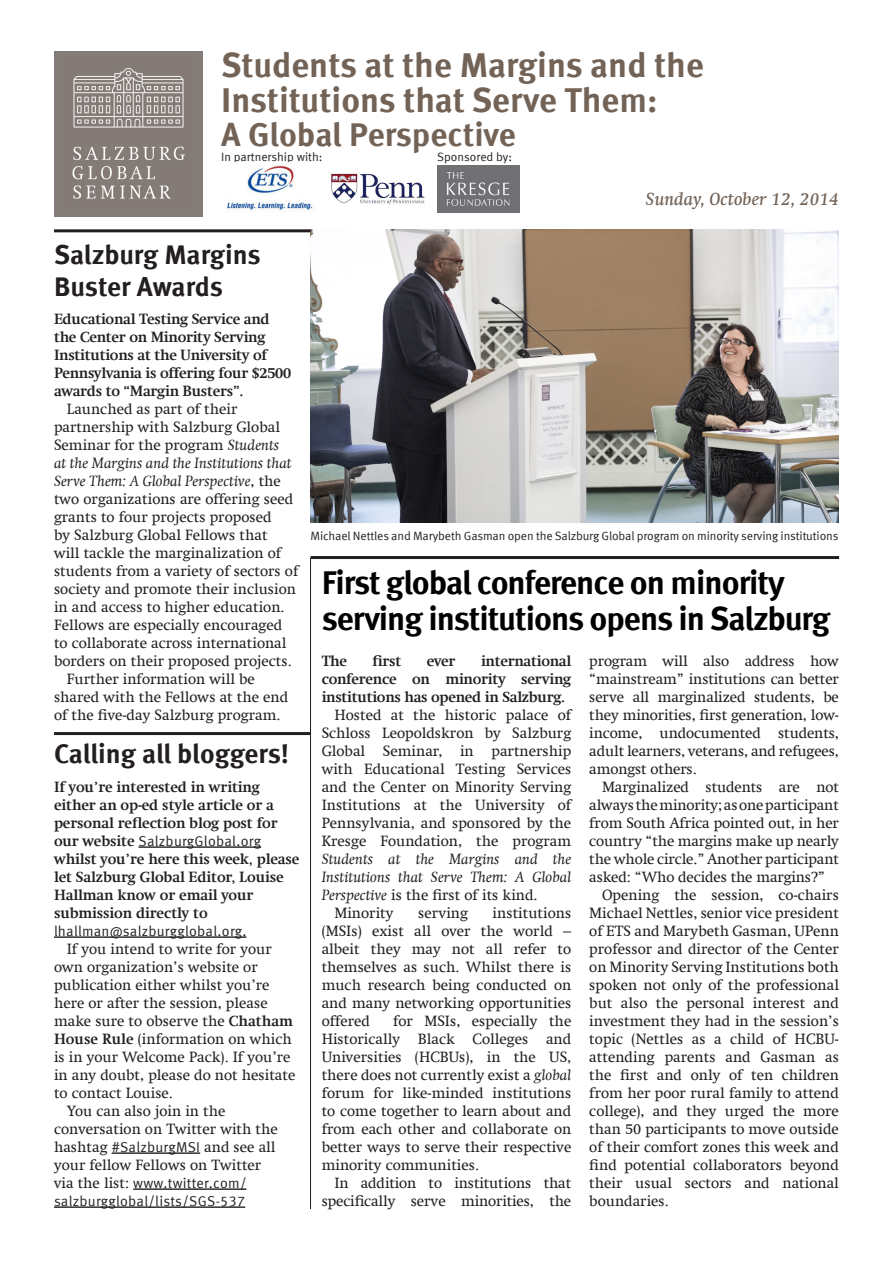
<style>
.page{position:relative;width:893px;height:1263px;background:#fff}
.page>*{position:absolute;margin:0;border:0;box-sizing:border-box;transform-origin:0 0}
.t1{font:700 34.5px/34.5px "Meta Offc";color:#736357}
.Main_headline{font:700 33px/36px "Meta Offc";letter-spacing:-.03em;color:#000}
.t2{font:700 33px "Meta Offc";letter-spacing:-.005em;color:#736357}
.Minor_headline{font:700 27px/32.4px "Meta Offc";letter-spacing:-.005em;color:#231f20}
.t3{font:italic 500 18px "Swift Com";color:#736357}
.Body_text{font:15px/18px "Swift Com";color:#231f20;text-align:justify}
.First_para{font:700 15px/18px "Swift Com";letter-spacing:-.02em;color:#231f20}
.First_para-2{font:14.25px "Meta Offc Norm";letter-spacing:.015em;color:#231f20}
.Body_text-2{font:14.25px/18px "Meta Offc Norm";letter-spacing:.02em;color:#231f20}
.Picture_caption{font:12px "Meta Offc Norm";letter-spacing:-.01em;color:#231f20}
.s1{font-style:italic}
.s2{font-family:"Swift Com";font-weight:700;font-size:15px}
.s3{font-weight:700}
.s4{font-family:"Meta Offc Norm";font-size:14.25px}
.s5{font-family:"Swift Com";font-size:15px}
</style>
<div class="page">
<img style="left:310px;top:230px;width:529px;height:292px">
<hr style="left:54px;top:229px;width:256px;height:3px;background:#231f20">
<hr style="left:310px;top:556px;width:529px;height:3px;background:#231f20">
<img style="left:54px;top:52px;width:148px;height:164px">
<hr style="left:310px;top:558px;width:1px;height:651px;background:#231f20">
<hr style="left:54px;top:732px;width:256px;height:3px;background:#231f20">
<hr style="left:138px;top:846px;width:123px;height:2px;background:#231f20">
<hr style="left:54px;top:936px;width:192px;height:2px;background:#231f20">
<hr style="left:112px;top:1152px;width:88px;height:2px;background:#231f20">
<hr style="left:133px;top:1188px;width:113px;height:2px;background:#231f20">
<hr style="left:54px;top:1206px;width:191px;height:2px;background:#231f20">
<img style="left:226px;top:165px;width:88px;height:46px">
<img style="left:437px;top:166px;width:82px;height:46px">
<img style="left:330px;top:172px;width:95px;height:33px">
<p class="t1" style="left:221px;top:49px;width:484px">Students at the Margins and the<br>Institutions that Serve Them:</p>
<p class="t2" style="left:221px;top:115px;width:296px">A Global Perspective</p>
<p class="Picture_caption" style="left:221px;top:149px;width:103px">In partnership with:</p>
<p class="Picture_caption" style="left:437px;top:149px;width:76px">Sponsored by:</p>
<p class="t3" style="left:646px;top:188px;width:195px">Sunday, October 12, 2014</p>
<p class="Minor_headline" style="left:54px;top:239px;width:208px">Salzburg Margins<br>Buster Awards</p>
<p class="First_para" style="left:54px;top:310px;width:239px">Educational Testing Service and the Center on Minority Serving<br>Institutions at the University of<br>Pennsylvania is offering four $2500 awards to “Margin Busters”.</p>
<p class="Body_text" style="left:54px;top:400px;width:246px;text-align:left;text-indent:13px">Launched as part of their partnership with Salzburg Global Seminar for the program <span class="s1">Students<br>at the Margins and the Institutions that Serve Them: A Global Perspective</span>, the two organizations are offering seed grants to four projects proposed<br>by Salzburg Global Fellows that<br>will tackle the marginalization of students from a variety of sectors of society and promote their inclusion in and access to higher education.<br>Fellows are especially encouraged to collaborate across international borders on their proposed projects.</p>
<p class="Body_text" style="left:54px;top:670px;width:236px;text-align:left;text-indent:13px">Further information will be shared with the Fellows at the end of the five-day Salzburg program.</p>
<p class="Minor_headline" style="left:54px;top:738px;width:237px">Calling all bloggers!</p>
<p class="First_para" style="left:54px;top:778px;width:225px">If you’re interested in writing either an op-ed style article or a personal reflection blog post for</p>
<p class="First_para-2" style="left:54px;top:833px;width:209px"><span class="s2">our website</span> SalzburgGlobal.org</p>
<p class="First_para" style="left:54px;top:850px;width:247px">whilst you’re here this week, please let Salzburg Global Editor, Louise<br>Hallman know or email your submission directly to</p>
<p class="First_para-2" style="left:54px;top:923px;width:194px">lhallman@salzburgglobal.org.</p>
<p class="Body_text" style="left:54px;top:940px;width:243px;text-align:left;text-indent:13px">If you intend to write for your own organization’s website or publication either whilst you’re here or after the session, please make sure to observe the <span class="s3">Chatham<br>House Rule</span> (information on which is in your Welcome Pack). If you’re in any doubt, please do not hesitate to contact Louise.</p>
<p class="Body_text" style="left:54px;top:1102px;width:225px;text-align:left;text-indent:13px">You can also join in the conversation on Twitter with the hashtag <span class="s4">#SalzburgMSI</span> and see all your fellow Fellows on Twitter</p>
<p class="Body_text-2" style="left:54px;top:1174px;width:194px"><span class="s5">via the list:</span> www.twitter.com/ salzburgglobal/lists/SGS-537</p>
<p class="Picture_caption" style="left:310px;top:529px;width:529px">Michael Nettles and Marybeth Gasman open the Salzburg Global program on minority serving institutions</p>
<p class="Main_headline" style="left:322px;top:566px;width:510px">First global conference on minority serving institutions opens in Salzburg</p>
<p class="First_para" style="left:322px;top:652px;width:27px">The</p>
<p class="First_para" style="left:373px;top:652px;width:30px">first</p>
<p class="First_para" style="left:427px;top:652px;width:30px">ever</p>
<p class="First_para" style="left:322px;top:652px;width:251px;text-align:justify;text-indent:159px">international conference on minority serving institutions has opened in Salzburg.</p>
<p class="Body_text" style="left:322px;top:706px;width:251px;text-indent:13px">Hosted at the historic palace of Schloss Leopoldskron by Salzburg Global Seminar, in partnership with Educational Testing Services and the Center on Minority Serving Institutions at the University of Pennsylvania, and sponsored by the Kresge Foundation, the program <span class="s1">Students at the Margins and the Institutions that Serve Them: A Global Perspective</span> is the first of its kind.</p>
<p class="Body_text" style="left:334px;top:904px;width:61px">Minority</p>
<p class="Body_text" style="left:418px;top:904px;width:51px">serving</p>
<p class="Body_text" style="left:322px;top:904px;width:251px;text-indent:171px">institutions (MSIs) exist all over the world – albeit they may not all refer to themselves as such. Whilst there is much research being conducted on and many networking opportunities offered</p>
<p class="Body_text" style="left:322px;top:1012px;width:251px;text-indent:71px">for MSIs, especially the Historically Black Colleges and Universities (HCBUs), in the US, there does not currently exist a <span class="s1">global </span>forum for like-minded institutions to come together to learn about and from each other and collaborate on better ways to serve their respective minority communities.</p>
<p class="Body_text" style="left:322px;top:1174px;width:251px;text-align:right">In addition to institutions that specifically serve minorities, the</p>
<p class="Body_text" style="left:589px;top:652px;width:251px">program will also address how “mainstream” institutions can better serve all marginalized students, be they minorities, first generation, low&shy;income, undocumented students, adult learners, veterans, and refugees, amongst others.</p>
<p class="Body_text" style="left:589px;top:778px;width:251px;text-indent:13px">Marginalized students are not always the minority; as one participant from South Africa pointed out, in her country “the margins make up nearly the whole circle.” Another participant asked: “Who decides the margins?”</p>
<p class="Body_text" style="left:589px;top:886px;width:251px;text-indent:13px">Opening the session, co-chairs Michael Nettles, senior vice president of ETS and Marybeth Gasman, UPenn professor and director of the Center on Minority Serving Institutions both spoken not only of the professional but also the personal interest and investment they had in the session’s topic (Nettles as a child of HCBU&shy;attending parents and Gasman as the first and only of ten children from her poor rural family to attend college), and they urged the more than 50 participants to move outside of their comfort zones this week and find potential collaborators beyond their usual sectors and national boundaries.</p>
</div>
